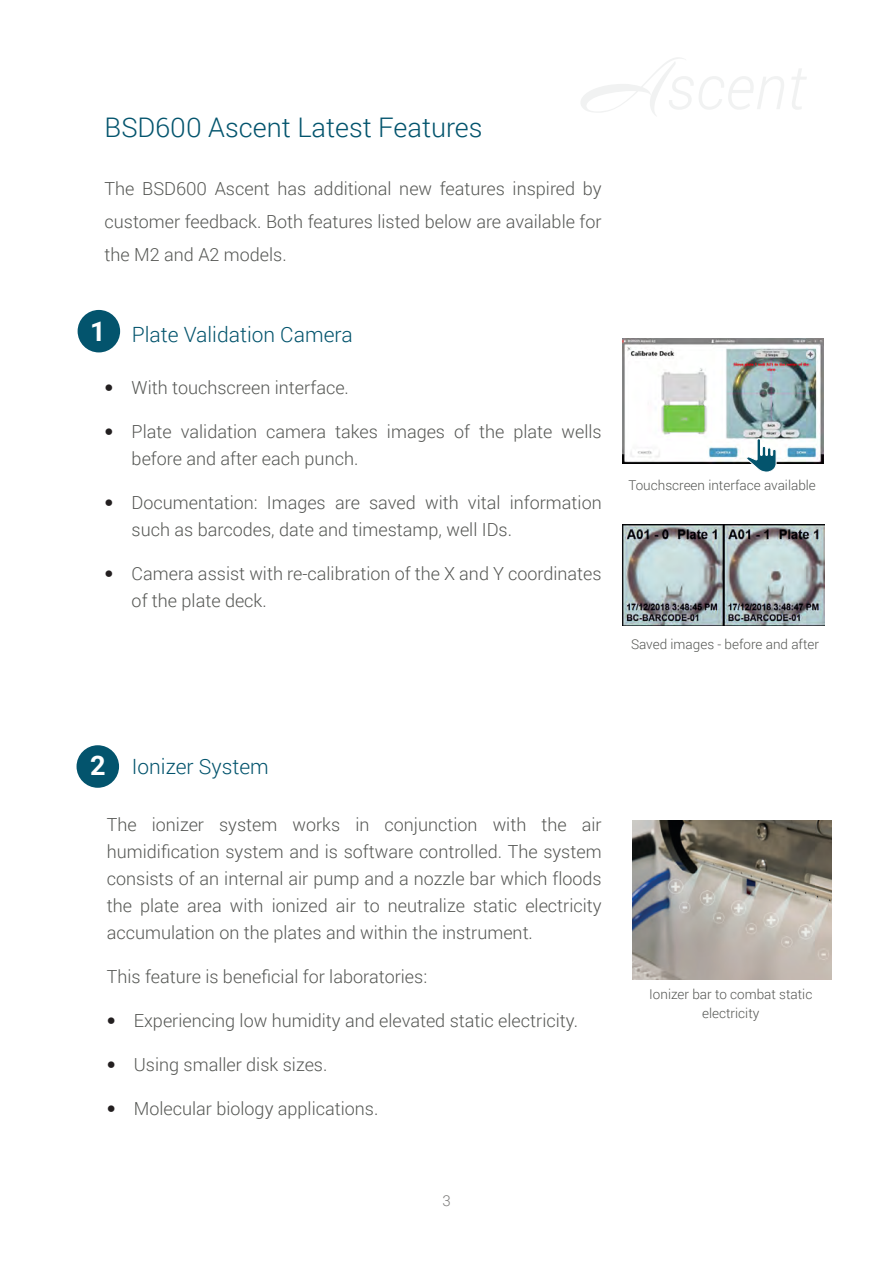
<style>
.page{position:relative;width:893px;height:1263px;background:#fff}
.page>*{position:absolute;margin:0;border:0;box-sizing:border-box;transform-origin:0 0}
.t1{font:300 27px "Roboto";color:#03546d}
.t2{font:700 27px "Roboto";color:#fff}
.t3{font:300 21px "Roboto";color:#03546d}
.t4{font:300 18px/27px "Roboto";color:#555754}
.t5{font:300 15px "Roboto";color:#7c7b7a}
.t6{font:300 13.5px/19.5px "Roboto";color:#555754;text-align:center}
.s1{font-family:"Antique Olive";font-weight:400;color:#231f20}
</style>
<div class="page">
<img style="left:632px;top:821px;width:199px;height:158px">
<img style="left:622px;top:524px;width:203px;height:102px">
<img style="left:622px;top:338px;width:202px;height:126px">
<svg style="left:746px;top:438px;width:31px;height:34px"></svg>
<div style="left:78px;top:310px;width:42px;height:42px;background:#03546d;border-radius:50%"></div>
<div style="left:77px;top:745px;width:42px;height:43px;background:#03546d;border-radius:50%"></div>
<svg style="left:581px;top:57px;width:226px;height:59px"></svg>
<h1 class="t1" style="left:105px;top:109px;width:379px">BSD600 Ascent Latest Features</h1>
<p class="t4" style="left:105px;top:172px;width:499px;line-height:33px;text-align:justify">The BSD600 Ascent has additional new features inspired by customer feedback. Both features listed below are available for the M2 and A2 models.</p>
<h1 class="t2" style="left:90px;top:312px;width:17px">1</h1>
<p class="t3" style="left:132px;top:320px;width:223px">Plate Validation Camera</p>
<p class="t4" style="left:105px;top:373px;width:246px"><span class="s1">•</span> With touchscreen interface.</p>
<p class="t4" style="left:132px;top:417px;width:472px;text-indent:-27px"><span class="s1">•</span> Plate validation camera takes images of the plate wells before and after each punch.</p>
<p class="t4" style="left:132px;top:488px;width:472px;text-indent:-27px"><span class="s1">•</span> Documentation: Images are saved with vital information such as barcodes, date and timestamp, well IDs.</p>
<p class="t4" style="left:132px;top:559px;width:472px;text-indent:-27px"><span class="s1">•</span> Camera assist with re-calibration of the X and Y coordinates of the plate deck.</p>
<p class="t6" style="left:628px;top:475px;width:189px">Touchscreen interface available</p>
<p class="t6" style="left:631px;top:634px;width:190px">Saved images - before and after</p>
<h1 class="t2" style="left:90px;top:746px;width:17px">2</h1>
<p class="t3" style="left:132px;top:752px;width:138px">Ionizer System</p>
<p class="t4" style="left:107px;top:810px;width:496px;text-align:justify">The ionizer system works in conjunction with the air humidification system and is software controlled. The system consists of an internal air pump and a nozzle bar which floods the plate area with ionized air to neutralize static electricity accumulation on the plates and within the instrument.</p>
<p class="t4" style="left:107px;top:962px;width:322px">This feature is beneficial for laboratories:</p>
<p class="t4" style="left:107px;top:1006px;width:473px"><span class="s1">•</span> Experiencing low humidity and elevated static electricity.</p>
<p class="t4" style="left:107px;top:1050px;width:222px"><span class="s1">•</span> Using smaller disk sizes.</p>
<p class="t4" style="left:107px;top:1094px;width:273px"><span class="s1">•</span> Molecular biology applications.</p>
<p class="t5" style="left:442px;top:1191px;width:10px">3</p>
<p class="t6" style="left:649px;top:984px;width:165px">Ionizer bar to combat static electricity</p>
</div>
